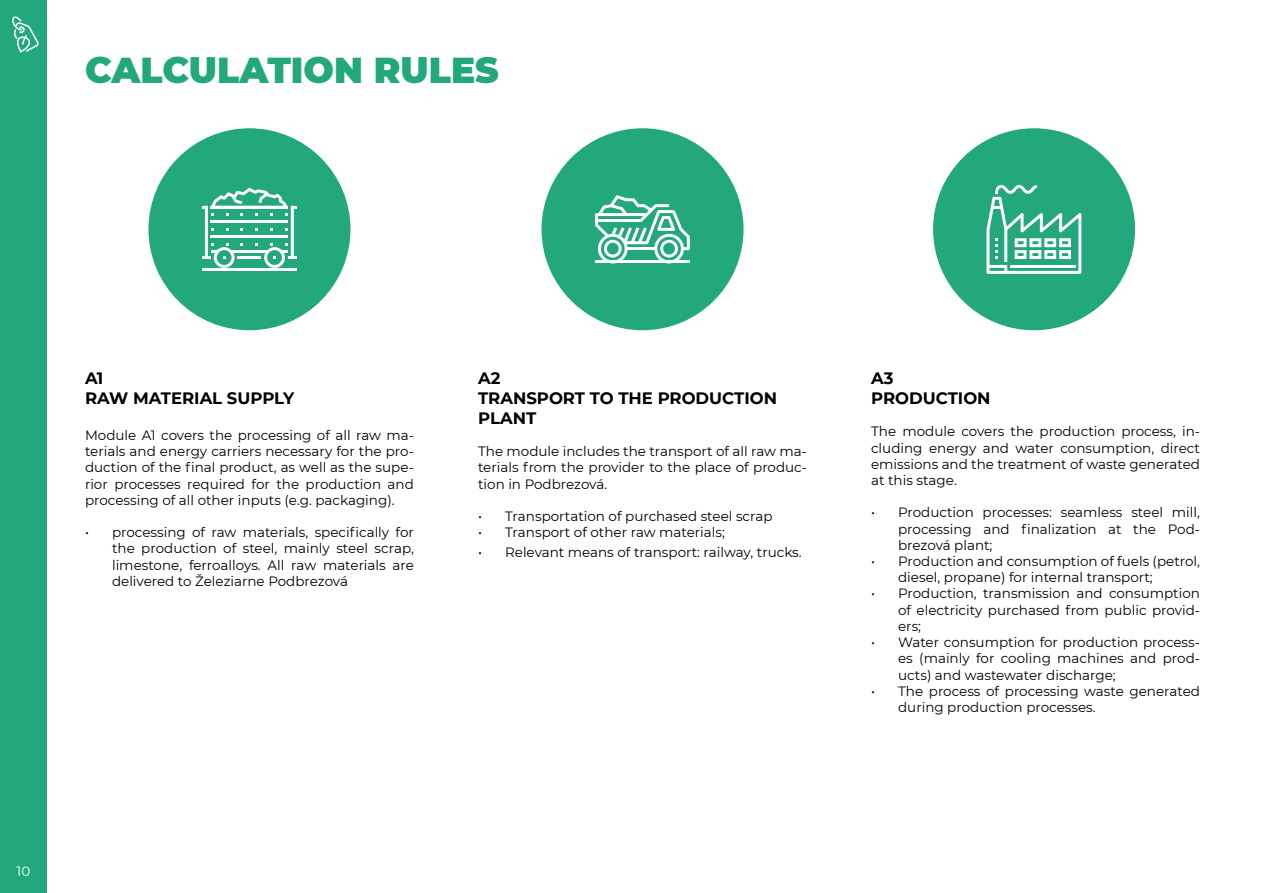
<style>
.page{position:relative;width:1263px;height:893px;background:#fff}
.page>*{position:absolute;margin:0;border:0;box-sizing:border-box;transform-origin:0 0}
.t1{font:900 36px "Montserrat";color:#23a87e}
.t2{font:700 16.5px/19.8px "Montserrat";color:#000}
.t3{font:13.5px/16.2px "Montserrat";color:#000;text-align:justify}
.t4{font:13.5px "Montserrat";color:#fff}
</style>
<div class="page">
<div style="left:0;top:0;width:47px;height:893px;background:#23a87e"></div>
<svg style="left:12px;top:16px;width:27px;height:37px"></svg>
<div style="left:148px;top:128px;width:202px;height:202px;background:#23a87e;border-radius:50%"></div>
<div style="left:541px;top:128px;width:202px;height:202px;background:#23a87e;border-radius:50%"></div>
<div style="left:933px;top:128px;width:202px;height:202px;background:#23a87e;border-radius:50%"></div>
<hr style="left:202px;top:268px;width:95px;height:3px;background:#fff">
<svg style="left:202px;top:188px;width:95px;height:80px"></svg>
<svg style="left:595px;top:195px;width:95px;height:68px"></svg>
<svg style="left:986px;top:185px;width:95px;height:89px"></svg>
<h1 class="t1" style="left:85px;top:44px;width:415px">CALCULATION RULES</h1>
<p class="t2" style="left:85px;top:368px;width:211px">A1<br>RAW MATERIAL SUPPLY</p>
<p class="t3" style="left:85px;top:427px;width:330px">Module A1 covers the processing of all raw ma&shy;terials and energy carriers necessary for the pro&shy;duction of the final product, as well as the supe&shy;rior processes required for the production and processing of all other inputs (e.g. packaging).</p>
<p class="t3" style="left:112px;top:524px;width:303px;text-indent:-27px">• processing of raw materials, specifically for the production of steel, mainly steel scrap, limestone, ferroalloys. All raw materials are delivered to Železiarne Podbrezová</p>
<p class="t2" style="left:478px;top:368px;width:300px">A2<br>TRANSPORT TO THE PRODUCTION<br>PLANT</p>
<p class="t3" style="left:478px;top:443px;width:330px">The module includes the transport of all raw ma&shy;terials from the provider to the place of produc&shy;tion in Podbrezová.</p>
<p class="t3" style="left:478px;top:508px;width:296px">• Transportation of purchased steel scrap</p>
<p class="t3" style="left:478px;top:524px;width:248px">• Transport of other raw materials;</p>
<p class="t3" style="left:478px;top:544px;width:325px">• Relevant means of transport: railway, trucks.</p>
<p class="t4" style="left:16px;top:862px;width:15px">10</p>
<p class="t2" style="left:871px;top:368px;width:121px">A3<br>PRODUCTION</p>
<p class="t3" style="left:871px;top:423px;width:330px">The module covers the production process, in&shy;cluding energy and water consumption, direct emissions and the treatment of waste generated at this stage.</p>
<p class="t3" style="left:898px;top:504px;width:303px;text-indent:-27px">• Production processes: seamless steel mill, processing and finalization at the Pod&shy;brezová plant;</p>
<p class="t3" style="left:898px;top:553px;width:303px;text-indent:-27px">• Production and consumption of fuels (petrol, diesel, propane) for internal transport;</p>
<p class="t3" style="left:898px;top:585px;width:303px;text-indent:-27px">• Production, transmission and consumption of electricity purchased from public provid&shy;ers;</p>
<p class="t3" style="left:898px;top:634px;width:303px;text-indent:-27px">• Water consumption for production process&shy;es (mainly for cooling machines and prod&shy;ucts) and wastewater discharge;</p>
<p class="t3" style="left:898px;top:682px;width:303px;text-indent:-27px">• The process of processing waste generated during production processes.</p>
</div>
